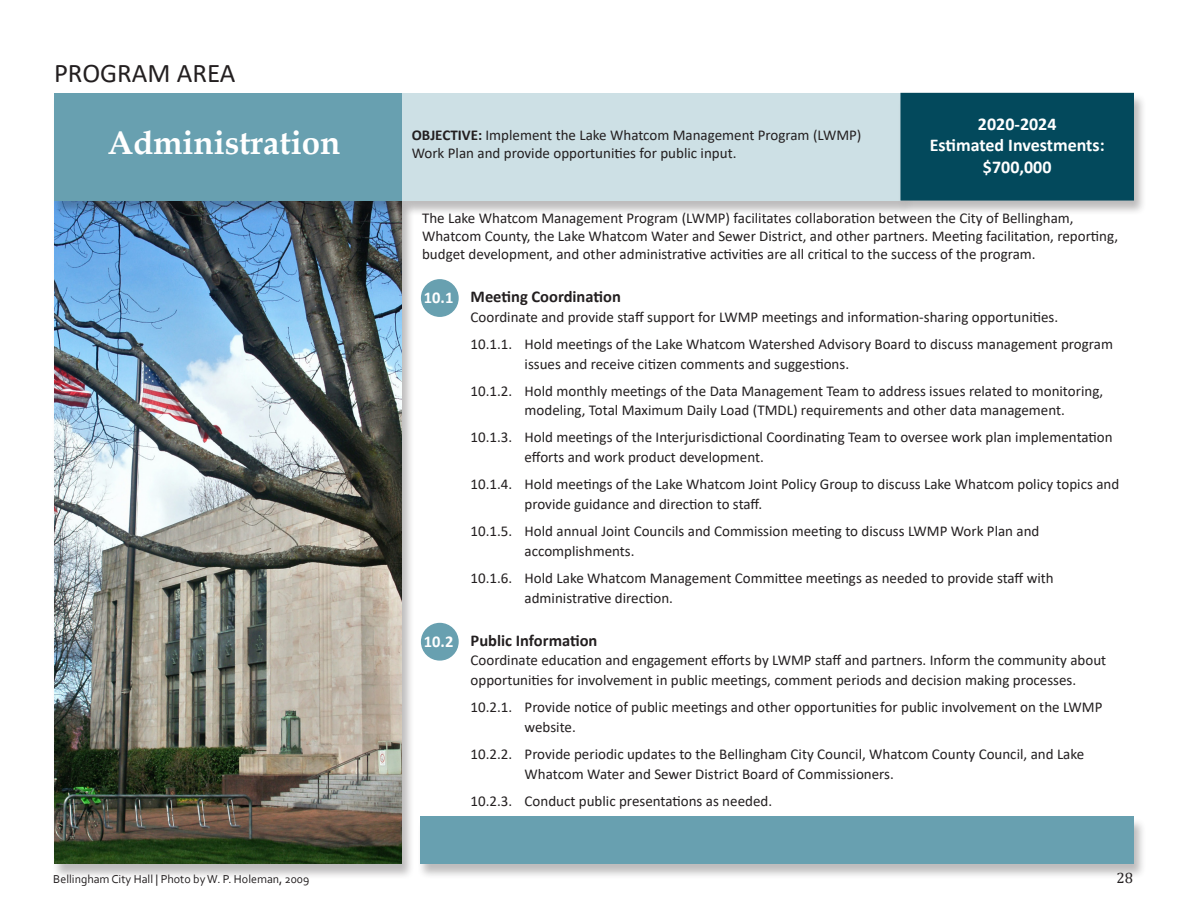
<style>
.page{position:relative;width:1188px;height:918px;background:#fff}
.page>*{position:absolute;margin:0;border:0;box-sizing:border-box;transform-origin:0 0}
.t1{font:700 33px "Book Antiqua";color:#fff}
.t2{font:27px "Calibri";color:#231f20}
.t3{font:700 18px "Calibri";color:#fff}
.t4{font:700 16.5px "Calibri";color:#231f20}
.t5{font:700 16.5px "Calibri";color:#fff}
.t6{font:15px/18px "Calibri";color:#231f20}
.t7{font:15px "Cambria";color:#231f20}
.t8{font:12px "Corbel";color:#231f20}
.s1{font-weight:700}
</style>
<div class="page">
<div style="left:418px;top:817px;width:728px;height:63px;background:#231f20;opacity:.3"></div>
<div style="left:420px;top:817px;width:713px;height:47px;background:#68a0b0"></div>
<div style="left:422px;top:280px;width:36px;height:36px;background:#68a0b0;border-radius:50%"></div>
<div style="left:421px;top:279px;width:38px;height:38px;border:2px solid #68a0b0;border-radius:50%"></div>
<div style="left:422px;top:624px;width:36px;height:36px;background:#68a0b0;border-radius:50%"></div>
<div style="left:421px;top:623px;width:38px;height:38px;border:2px solid #68a0b0;border-radius:50%"></div>
<div style="left:52px;top:201px;width:363px;height:678px;background:#231f20;opacity:.3"></div>
<img style="left:55px;top:216px;width:347px;height:648px">
<div style="left:51px;top:93px;width:364px;height:123px;background:#231f20;opacity:.3"></div>
<div style="left:54px;top:93px;width:348px;height:108px;background:#68a0b0"></div>
<div style="left:399px;top:93px;width:514px;height:123px;background:#231f20;opacity:.3"></div>
<div style="left:402px;top:93px;width:498px;height:108px;background:#cde0e5"></div>
<div style="left:898px;top:93px;width:249px;height:123px;background:#231f20;opacity:.3"></div>
<div style="left:900px;top:93px;width:234px;height:108px;background:#03495c;border:2px solid #03495c"></div>
<p class="t2" style="left:54px;top:54px;width:183px">PROGRAM AREA</p>
<p class="t1" style="left:107px;top:120px;width:234px">Administration</p>
<p class="t8" style="left:53px;top:871px;width:258px">Bellingham City Hall | Photo by W. P. Holeman, 2009</p>
<p class="t6" style="left:412px;top:126px;width:451px"><span class="s1">OBJECTIVE:</span> Implement the Lake Whatcom Management Program (LWMP)<br>Work Plan and provide opportunities for public input.</p>
<p class="t3" style="left:978px;top:111px;width:80px">2020-2024</p>
<p class="t3" style="left:930px;top:133px;width:176px">Estimated Investments:</p>
<p class="t3" style="left:983px;top:154px;width:70px">$700,000</p>
<p class="t6" style="left:422px;top:209px;width:653px">The Lake Whatcom Management Program (LWMP) facilitates collaboration between the City of Bellingham,</p>
<p class="t6" style="left:422px;top:227px;width:698px">Whatcom County, the Lake Whatcom Water and Sewer District, and other partners. Meeting facilitation, reporting, budget development, and other administrative activities are all critical to the success of the program.</p>
<p class="t5" style="left:424px;top:286px;width:31px">10.1</p>
<p class="t4" style="left:471px;top:285px;width:152px">Meeting Coordination</p>
<p class="t6" style="left:471px;top:307px;width:589px">Coordinate and provide staff support for LWMP meetings and information-sharing opportunities.</p>
<p class="t6" style="left:471px;top:334px;width:644px">10.1.1. Hold meetings of the Lake Whatcom Watershed Advisory Board to discuss management program</p>
<p class="t6" style="left:525px;top:354px;width:326px">issues and receive citizen comments and suggestions.</p>
<p class="t6" style="left:471px;top:381px;width:634px">10.1.2. Hold monthly meetings of the Data Management Team to address issues related to monitoring,</p>
<p class="t6" style="left:525px;top:401px;width:542px">modeling, Total Maximum Daily Load (TMDL) requirements and other data management.</p>
<p class="t6" style="left:471px;top:428px;width:644px">10.1.3. Hold meetings of the Interjurisdictional Coordinating Team to oversee work plan implementation</p>
<p class="t6" style="left:525px;top:448px;width:241px">efforts and work product development.</p>
<p class="t6" style="left:471px;top:475px;width:650px">10.1.4. Hold meetings of the Lake Whatcom Joint Policy Group to discuss Lake Whatcom policy topics and</p>
<p class="t6" style="left:525px;top:495px;width:239px">provide guidance and direction to staff.</p>
<p class="t6" style="left:471px;top:522px;width:570px">10.1.5. Hold annual Joint Councils and Commission meeting to discuss LWMP Work Plan and</p>
<p class="t6" style="left:525px;top:541px;width:112px">accomplishments.</p>
<p class="t6" style="left:471px;top:568px;width:585px">10.1.6. Hold Lake Whatcom Management Committee meetings as needed to provide staff with</p>
<p class="t6" style="left:525px;top:588px;width:150px">administrative direction.</p>
<p class="t5" style="left:424px;top:630px;width:31px">10.2</p>
<p class="t4" style="left:471px;top:629px;width:128px">Public Information</p>
<p class="t6" style="left:471px;top:650px;width:637px;line-height:19.8px">Coordinate education and engagement efforts by LWMP staff and partners. Inform the community about opportunities for involvement in public meetings, comment periods and decision making processes.</p>
<p class="t6" style="left:471px;top:698px;width:633px">10.2.1. Provide notice of public meetings and other opportunities for public involvement on the LWMP</p>
<p class="t6" style="left:525px;top:718px;width:53px">website.</p>
<p class="t6" style="left:471px;top:745px;width:615px">10.2.2. Provide periodic updates to the Bellingham City Council, Whatcom County Council, and Lake</p>
<p class="t6" style="left:525px;top:765px;width:371px">Whatcom Water and Sewer District Board of Commissioners.</p>
<p class="t6" style="left:471px;top:792px;width:303px">10.2.3. Conduct public presentations as needed.</p>
<p class="t7" style="left:1117px;top:869px;width:18px">28</p>
</div>
